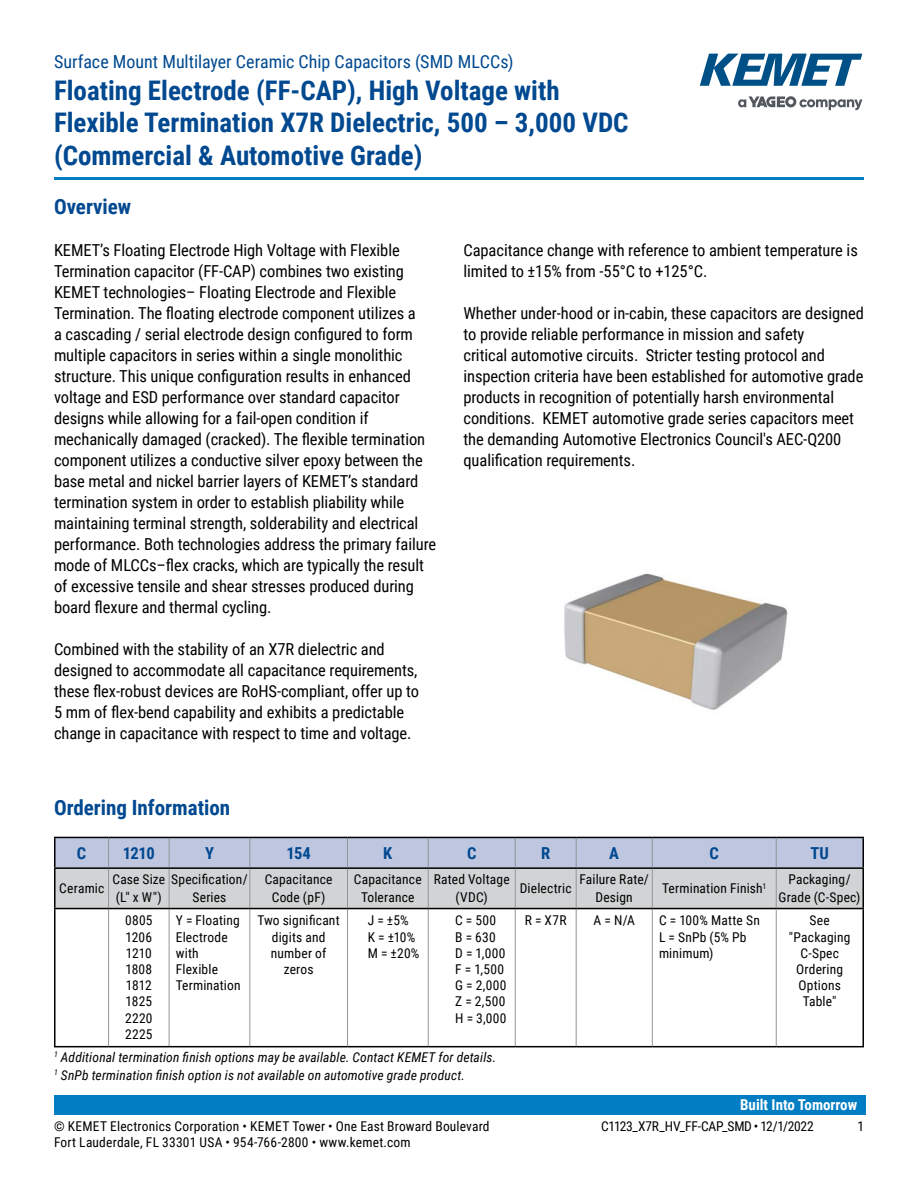
<style>
.page{position:relative;width:918px;height:1188px;background:#fff}
.page>*{position:absolute;margin:0;border:0;box-sizing:border-box;transform-origin:0 0}
.t1{font:700 27px/32.4px "Roboto Condensed";color:#004990}
.t2{font:700 21px "Roboto Condensed";color:#004990}
.t3{font:18px "Roboto Condensed";color:#004990}
.t4{font:16.5px/21px "Roboto Condensed";letter-spacing:-.005em;color:#000}
.t5{font:700 16.5px "Roboto Condensed";letter-spacing:-.03em;color:#004990}
.t6{font:700 15px "Roboto Condensed";color:#fff}
.t7{font:13.5px/16.2px "Roboto Condensed";letter-spacing:.015em;color:#000;text-align:center}
.t8{font:italic 13.5px/18px "Roboto Condensed";letter-spacing:.01em;color:#000}
.t9{font:13.5px "Roboto Condensed";letter-spacing:-.02em;color:#000}
</style>
<div class="page">
<svg style="left:738px;top:96px;width:124px;height:14px"></svg>
<svg style="left:700px;top:54px;width:162px;height:32px"></svg>
<hr style="left:54px;top:177px;width:810px;height:3px;background:#007dc3">
<div style="left:54px;top:1095px;width:811px;height:20px;background:#007dc3"></div>
<svg style="left:56px;top:838px;width:806px;height:70px;background:#c7cbd6"></svg>
<hr style="left:108px;top:869px;width:1px;height:39px;background:#939598">
<hr style="left:169px;top:869px;width:1px;height:39px;background:#939598">
<hr style="left:249px;top:869px;width:1px;height:39px;background:#939598">
<hr style="left:347px;top:869px;width:1px;height:39px;background:#939598">
<hr style="left:428px;top:869px;width:1px;height:39px;background:#939598">
<hr style="left:515px;top:869px;width:1px;height:39px;background:#939598">
<hr style="left:576px;top:869px;width:1px;height:39px;background:#939598">
<hr style="left:652px;top:869px;width:1px;height:39px;background:#939598">
<hr style="left:776px;top:869px;width:1px;height:39px;background:#939598">
<hr style="left:108px;top:909px;width:1px;height:137px;background:#939598">
<hr style="left:169px;top:909px;width:1px;height:137px;background:#939598">
<hr style="left:249px;top:909px;width:1px;height:137px;background:#939598">
<hr style="left:347px;top:909px;width:1px;height:137px;background:#939598">
<hr style="left:428px;top:909px;width:1px;height:137px;background:#939598">
<hr style="left:515px;top:909px;width:1px;height:137px;background:#939598">
<hr style="left:576px;top:909px;width:1px;height:137px;background:#939598">
<hr style="left:652px;top:909px;width:1px;height:137px;background:#939598">
<hr style="left:54px;top:869px;width:2px;height:39px;background:#000">
<hr style="left:862px;top:869px;width:2px;height:39px;background:#000">
<hr style="left:54px;top:908px;width:55px;height:1px;background:#000">
<hr style="left:54px;top:909px;width:2px;height:137px;background:#000">
<hr style="left:109px;top:908px;width:60px;height:1px;background:#000">
<hr style="left:169px;top:908px;width:81px;height:1px;background:#000">
<hr style="left:250px;top:908px;width:97px;height:1px;background:#000">
<hr style="left:428px;top:908px;width:87px;height:1px;background:#000">
<hr style="left:515px;top:908px;width:61px;height:1px;background:#000">
<hr style="left:576px;top:908px;width:76px;height:1px;background:#000">
<hr style="left:652px;top:908px;width:124px;height:1px;background:#000">
<hr style="left:54px;top:1046px;width:55px;height:1px;background:#000">
<hr style="left:109px;top:1046px;width:60px;height:1px;background:#000">
<hr style="left:169px;top:1046px;width:81px;height:1px;background:#000">
<hr style="left:250px;top:1046px;width:97px;height:1px;background:#000">
<hr style="left:428px;top:1046px;width:87px;height:1px;background:#000">
<hr style="left:515px;top:1046px;width:61px;height:1px;background:#000">
<hr style="left:576px;top:1046px;width:76px;height:1px;background:#000">
<hr style="left:652px;top:1046px;width:124px;height:1px;background:#000">
<hr style="left:54px;top:837px;width:55px;height:1px;background:#000">
<hr style="left:54px;top:838px;width:2px;height:29px;background:#000">
<hr style="left:109px;top:837px;width:60px;height:1px;background:#000">
<hr style="left:169px;top:837px;width:81px;height:1px;background:#000">
<hr style="left:250px;top:837px;width:97px;height:1px;background:#000">
<hr style="left:347px;top:837px;width:81px;height:1px;background:#000">
<hr style="left:428px;top:837px;width:87px;height:1px;background:#000">
<hr style="left:515px;top:837px;width:61px;height:1px;background:#000">
<hr style="left:576px;top:837px;width:76px;height:1px;background:#000">
<hr style="left:652px;top:837px;width:124px;height:1px;background:#000">
<hr style="left:776px;top:837px;width:88px;height:1px;background:#000">
<hr style="left:862px;top:838px;width:2px;height:29px;background:#000">
<hr style="left:54px;top:867px;width:55px;height:2px;background:#000">
<hr style="left:109px;top:867px;width:60px;height:2px;background:#000">
<hr style="left:169px;top:867px;width:81px;height:2px;background:#000">
<hr style="left:250px;top:867px;width:97px;height:2px;background:#000">
<hr style="left:347px;top:867px;width:81px;height:2px;background:#000">
<hr style="left:428px;top:867px;width:87px;height:2px;background:#000">
<hr style="left:515px;top:867px;width:61px;height:2px;background:#000">
<hr style="left:576px;top:867px;width:76px;height:2px;background:#000">
<hr style="left:652px;top:867px;width:124px;height:2px;background:#000">
<hr style="left:776px;top:867px;width:88px;height:2px;background:#000">
<hr style="left:776px;top:908px;width:88px;height:1px;background:#000">
<hr style="left:862px;top:909px;width:2px;height:137px;background:#000">
<hr style="left:776px;top:1046px;width:88px;height:1px;background:#000">
<hr style="left:776px;top:909px;width:1px;height:137px;background:#939598">
<hr style="left:347px;top:1046px;width:81px;height:1px;background:#000">
<hr style="left:347px;top:908px;width:81px;height:1px;background:#000">
<img style="left:564px;top:573px;width:224px;height:137px">
<p class="t3" style="left:54px;top:48px;width:461px">Surface Mount Multilayer Ceramic Chip Capacitors (SMD MLCCs)</p>
<h1 class="t1" style="left:54px;top:73px;width:576px">Floating Electrode (FF-CAP), High Voltage with<br>Flexible Termination X7R Dielectric, 500 – 3,000 VDC (Commercial &amp; Automotive Grade)</h1>
<p class="t2" style="left:54px;top:192px;width:79px">Overview</p>
<p class="t4" style="left:54px;top:239px;width:384px">KEMET’s Floating Electrode High Voltage with Flexible Termination capacitor (FF-CAP) combines two existing KEMET technologies– Floating Electrode and Flexible Termination. The floating electrode component utilizes a<br>a cascading / serial electrode design configured to form multiple capacitors in series within a single monolithic structure. This unique configuration results in enhanced voltage and ESD performance over standard capacitor designs while allowing for a fail-open condition if mechanically damaged (cracked). The flexible termination component utilizes a conductive silver epoxy between the base metal and nickel barrier layers of KEMET’s standard termination system in order to establish pliability while maintaining terminal strength, solderability and electrical performance. Both technologies address the primary failure mode of MLCCs–flex cracks, which are typically the result of excessive tensile and shear stresses produced during board flexure and thermal cycling.</p>
<p class="t4" style="left:54px;top:638px;width:367px">Combined with the stability of an X7R dielectric and designed to accommodate all capacitance requirements, these flex-robust devices are RoHS-compliant, offer up to 5 mm of flex-bend capability and exhibits a predictable change in capacitance with respect to time and voltage.</p>
<p class="t4" style="left:463px;top:239px;width:396px">Capacitance change with reference to ambient temperature is limited to ±15% from -55°C to +125°C.</p>
<p class="t4" style="left:463px;top:302px;width:402px">Whether under-hood or in-cabin, these capacitors are designed to provide reliable performance in mission and safety<br>critical automotive circuits. Stricter testing protocol and inspection criteria have been established for automotive grade products in recognition of potentially harsh environmental conditions. KEMET automotive grade series capacitors meet the demanding Automotive Electronics Council's AEC-Q200 qualification requirements.</p>
<p class="t2" style="left:54px;top:792px;width:178px">Ordering Information</p>
<p class="t5" style="left:77px;top:842px;width:11px">C</p>
<p class="t5" style="left:123px;top:842px;width:33px">1210</p>
<p class="t5" style="left:205px;top:842px;width:10px">Y</p>
<p class="t5" style="left:286px;top:842px;width:26px">154</p>
<p class="t5" style="left:383px;top:842px;width:11px">K</p>
<p class="t5" style="left:467px;top:842px;width:11px">C</p>
<p class="t5" style="left:541px;top:842px;width:11px">R</p>
<p class="t5" style="left:609px;top:842px;width:11px">A</p>
<p class="t5" style="left:710px;top:842px;width:11px">C</p>
<p class="t5" style="left:810px;top:842px;width:20px">TU</p>
<p class="t7" style="left:59px;top:880px;width:47px">Ceramic</p>
<p class="t7" style="left:113px;top:870px;width:137px;line-height:18px;text-align:left">Case Size Specification/ (L" x W")</p>
<p class="t7" style="left:265px;top:870px;width:69px;line-height:18px">Capacitance<br>Code (pF)</p>
<p class="t7" style="left:354px;top:870px;width:69px;line-height:18px">Capacitance<br>Tolerance</p>
<p class="t7" style="left:434px;top:870px;width:77px;line-height:18px">Rated Voltage (VDC)</p>
<p class="t7" style="left:520px;top:880px;width:53px">Dielectric</p>
<p class="t7" style="left:579px;top:870px;width:71px;line-height:18px">Failure Rate/<br>Design</p>
<p class="t7" style="left:662px;top:880px;width:105px">Termination Finish<sup>1</sup></p>
<p class="t7" style="left:779px;top:870px;width:84px;line-height:18px">Packaging/<br>Grade (C-Spec)</p>
<p class="t7" style="left:193px;top:889px;width:35px">Series</p>
<p class="t7" style="left:125px;top:912px;width:29px;text-align:justify">0805<br>1206<br>1210<br>1808<br>1812<br>1825<br>2220<br>2225</p>
<p class="t7" style="left:176px;top:912px;width:66px;text-align:left">Y = Floating<br>Electrode with<br>Flexible<br>Termination</p>
<p class="t7" style="left:258px;top:912px;width:84px">Two significant digits and number of zeros</p>
<p class="t7" style="left:368px;top:912px;width:53px;text-align:left">J = ±5%<br>K = ±10%<br>M = ±20%</p>
<p class="t7" style="left:455px;top:912px;width:53px;text-align:left">C = 500<br>B = 630<br>D = 1,000<br>F = 1,500<br>G = 2,000<br>Z = 2,500<br>H = 3,000</p>
<p class="t7" style="left:525px;top:912px;width:43px">R = X7R</p>
<p class="t7" style="left:594px;top:912px;width:43px">A = N/A</p>
<p class="t7" style="left:659px;top:912px;width:102px;text-align:left">C = 100% Matte Sn<br>L = SnPb (5% Pb minimum)</p>
<p class="t7" style="left:789px;top:912px;width:63px">See "Packaging<br>C-Spec<br>Ordering<br>Options<br>Table"</p>
<p class="t8" style="left:54px;top:1047px;width:444px"><sup>1</sup> Additional termination finish options may be available. Contact KEMET for details.<br><sup>1</sup> SnPb termination finish option is not available on automotive grade product.</p>
<p class="t6" style="left:740px;top:1094px;width:119px">Built Into Tomorrow</p>
<p class="t7" style="left:54px;top:1117px;width:437px">© KEMET Electronics Corporation • KEMET Tower • One East Broward Boulevard</p>
<p class="t9" style="left:601px;top:1116px;width:214px">C1123_X7R_HV_FF-CAP_SMD • 12/1/2022</p>
<p class="t7" style="left:857px;top:1117px;width:8px">1</p>
<p class="t7" style="left:54px;top:1133px;width:358px">Fort Lauderdale, FL 33301 USA • 954-766-2800 • www.kemet.com</p>
</div>
